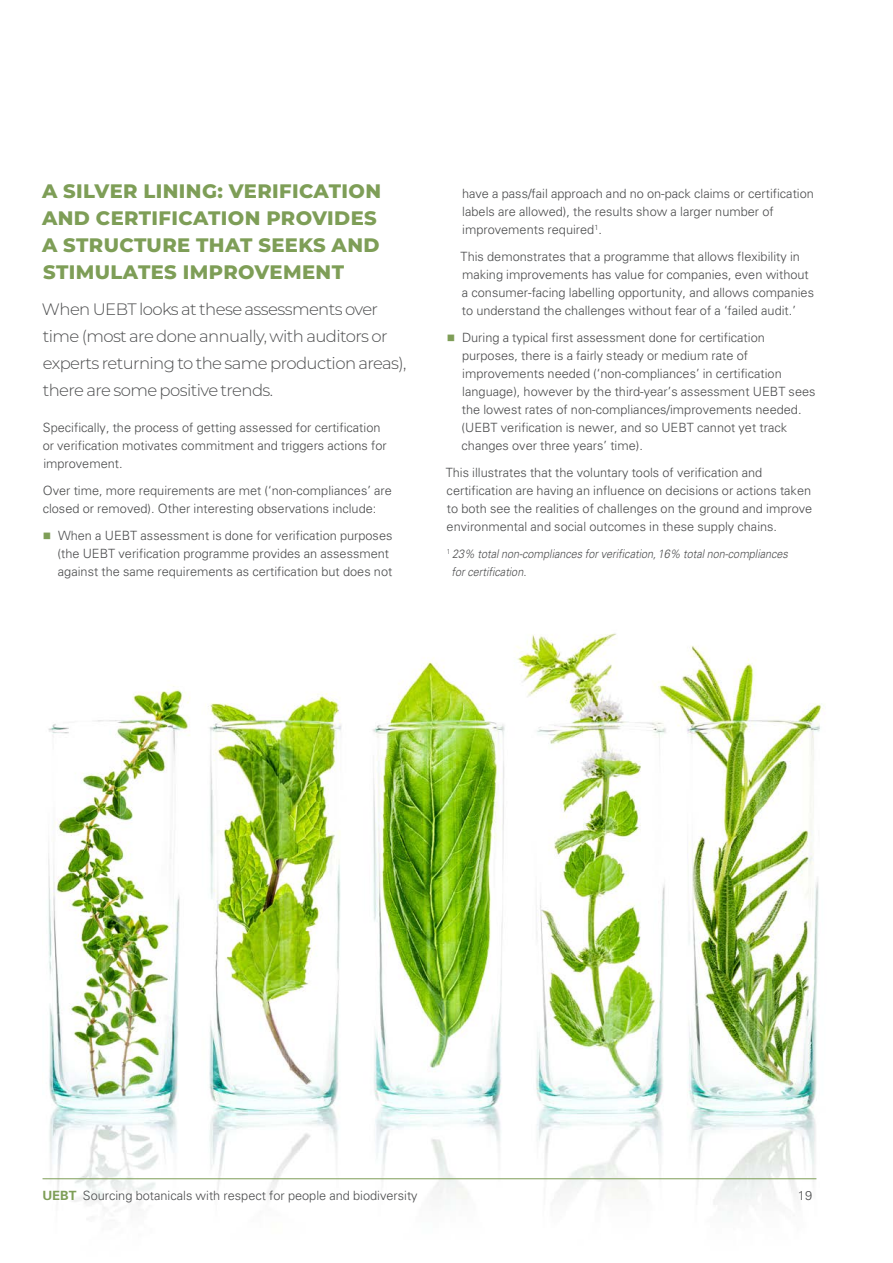
<style>
.page{position:relative;width:893px;height:1263px;background:#fff}
.page>*{position:absolute;margin:0;border:0;box-sizing:border-box;transform-origin:0 0}
._2__Sub_2{font:800 19.5px/27px "Montserrat";letter-spacing:.02em;color:#7e9e57}
._5__Standfirst{font:300 16.5px/27px "Montserrat";letter-spacing:-.035em;color:#4b4c4d}
._0__Body{font:300 12.75px/18px "Univers";color:#4b4c4d}
._0__body_indent_3_5m{font:300 12.75px/18px "Univers";color:#4b4c4d}
.footnotes{font:italic 300 12px/18px "Univers";color:#4b4c4d;scale:.9 1}
.s1{font-weight:700;color:#7e9e57}
</style>
<div class="page">
<img style="left:43px;top:633px;width:782px;height:580px">
<hr style="left:43px;top:1178px;width:773px;height:1px;background:#7e9e57">
<p class="_2__Sub_2" style="left:42px;top:177px;width:340px">A SILVER LINING: VERIFICATION<br>AND CERTIFICATION PROVIDES<br>A STRUCTURE THAT SEEKS AND<br>STIMULATES IMPROVEMENT</p>
<p class="_5__Standfirst" style="left:42px;top:295px;width:366px">When UEBT looks at these assessments over time (most are done annually, with auditors or experts returning to the same production areas), there are some positive trends.</p>
<p class="_0__Body" style="left:43px;top:418px;width:345px">Specifically, the process of getting assessed for certification or verification motivates commitment and triggers actions for improvement.</p>
<p class="_0__Body" style="left:43px;top:482px;width:351px">Over time, more requirements are met (‘non-compliances’ are closed or removed). Other interesting observations include:</p>
<p class="_0__Body" style="left:58px;top:526px;width:336px">When a UEBT assessment is done for verification purposes (the UEBT verification programme provides an assessment against the same requirements as certification but does not</p>
<p class="_0__Body" style="left:462px;top:184px;width:353px">have a pass/fail approach and no on-pack claims or certification labels are allowed), the results show a larger number of improvements required<sup>1</sup>.</p>
<p class="_0__body_indent_3_5m" style="left:461px;top:247px;width:355px">This demonstrates that a programme that allows flexibility in making improvements has value for companies, even without a consumer-facing labelling opportunity, and allows companies to understand the challenges without fear of a ‘failed audit.’</p>
<p class="_0__Body" style="left:462px;top:328px;width:355px">During a typical first assessment done for certification purposes, there is a fairly steady or medium rate of improvements needed (‘non-compliances’ in certification language), however by the third-year’s assessment UEBT sees the lowest rates of non-compliances/improvements needed. (UEBT verification is newer, and so UEBT cannot yet track changes over three years’ time).</p>
<p class="_0__Body" style="left:446px;top:464px;width:368px">This illustrates that the voluntary tools of verification and certification are having an influence on decisions or actions taken to both see the realities of challenges on the ground and improve environmental and social outcomes in these supply chains.</p>
<p class="footnotes" style="left:452px;top:545px;width:375px;text-indent:-5px"><sup>1</sup> 23% total non-compliances for verification, 16% total non-compliances for certification.</p>
<p class="_0__Body" style="left:43px;top:1186px;width:377px"><span class="s1">UEBT</span> Sourcing botanicals with respect for people and biodiversity</p>
<p class="_0__Body" style="left:798px;top:1186px;width:16px">19</p>
</div>
